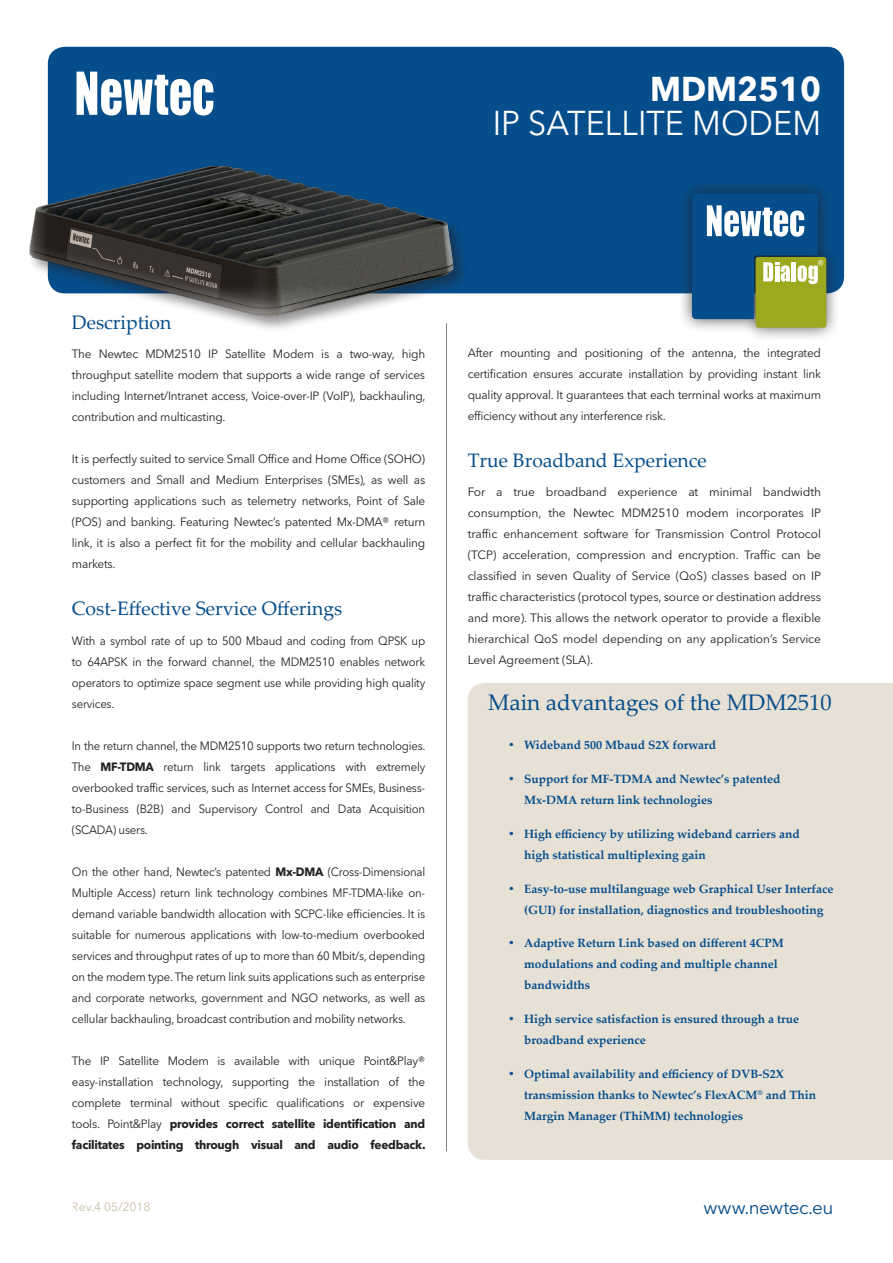
<style>
.page{position:relative;width:893px;height:1263px;background:#fff}
.page>*{position:absolute;margin:0;border:0;box-sizing:border-box;transform-origin:0 0}
.t1{font:34.2px "Avenir Next LT Pro";color:#fff;scale:.95 1}
.t2{font:700 34.2px "Avenir Next LT Pro";color:#fff;scale:.95 1}
.t3{font:22.5px "Palatino Linotype";color:#064e8b}
.Paragraph_Style_2{font:19.5px "Palatino Linotype";color:#064e8b}
.Titel_medium_34_30{font:18.75px "Avenir Next LT Pro";letter-spacing:-.025em;color:#064e8b}
.tekst{font:12px/21px "Avenir Next LT Pro";letter-spacing:-.02em;color:#231f20;text-align:justify}
.tekst-2{font:12px/21px "Avenir Next LT Pro";letter-spacing:-.02em;color:#231f20;text-align:justify;scale:.95 1}
.tabs{font:700 12px/21px "Palatino Linotype";color:#064e8b}
.t4{font:12px "Avenir Next LT Pro";color:#ac9c7a}
.s1{font-weight:700}
</style>
<div class="page">
<div style="left:48px;top:47px;width:796px;height:246px;background:#064e8b;border-radius:17px"></div>
<div style="left:468px;top:683px;width:425px;height:477px;background:#e6e0d5"></div>
<hr style="left:446px;top:323px;width:1px;height:828px;background:#231f20">
<svg style="left:77px;top:72px;width:136px;height:30px"></svg>
<div style="left:678px;top:179px;width:162px;height:162px;background:#231f20;opacity:.75"></div>
<div style="left:756px;top:257px;width:70px;height:70px;background:#9ea81f;border-radius:2px"></div>
<svg style="left:692px;top:193px;width:131px;height:126px"></svg>
<img style="left:29px;top:102px;width:461px;height:283px">
<p class="t2" style="left:650px;top:68px;width:181px">MDM2510</p>
<p class="t1" style="left:493px;top:102px;width:347px">IP SATELLITE MODEM</p>
<p class="Paragraph_Style_2" style="left:72px;top:308px;width:101px">Description</p>
<p class="tekst" style="left:72px;top:344px;width:355px">The Newtec MDM2510 IP Satellite Modem is a two-way, high throughput satellite modem that supports a wide range of services including Internet/Intranet access, Voice-over-IP (VoIP), backhauling, contribution and multicasting.</p>
<p class="tekst" style="left:72px;top:449px;width:355px">It is perfectly suited to service Small Office and Home Office (SOHO) customers and Small and Medium Enterprises (SMEs), as well as supporting applications such as telemetry networks, Point of Sale (POS) and banking. Featuring Newtec’s patented Mx-DMA® return link, it is also a perfect fit for the mobility and cellular backhauling markets.</p>
<p class="Paragraph_Style_2" style="left:72px;top:595px;width:272px">Cost-Effective Service Offerings</p>
<p class="tekst-2" style="left:72px;top:630px;width:373px">With a symbol rate of up to 500 Mbaud and coding from QPSK up to 64APSK in the forward channel, the MDM2510 enables network operators to optimize space segment use while providing high quality services.</p>
<p class="tekst-2" style="left:72px;top:735px;width:374px">In the return channel, the MDM2510 supports two return technologies.<br>The <span class="s1">MF-TDMA</span> return link targets applications with extremely overbooked traffic services, such as Internet access for SMEs, Business&shy;to-Business (B2B) and Supervisory Control and Data Acquisition (SCADA) users.</p>
<p class="tekst-2" style="left:72px;top:861px;width:373px">On the other hand, Newtec’s patented <span class="s1">Mx-DMA</span> (Cross-Dimensional Multiple Access) return link technology combines MF-TDMA-like on&shy;demand variable bandwidth allocation with SCPC-like efficiencies. It is suitable for numerous applications with low-to-medium overbooked services and throughput rates of up to more than 60 Mbit/s, depending on the modem type. The return link suits applications such as enterprise and corporate networks, government and NGO networks, as well as cellular backhauling, broadcast contribution and mobility networks.</p>
<p class="tekst" style="left:72px;top:1050px;width:355px">The IP Satellite Modem is available with unique Point&amp;Play® easy-installation technology, supporting the installation of the complete terminal without specific qualifications or expensive tools. Point&amp;Play <span class="s1">provides correct satellite identification and facilitates pointing through visual and audio feedback.</span></p>
<p class="t4" style="left:72px;top:1200px;width:80px">Rev.4 05/2018</p>
<p class="tekst" style="left:468px;top:342px;width:355px">After mounting and positioning of the antenna, the integrated certification ensures accurate installation by providing instant link quality approval. It guarantees that each terminal works at maximum efficiency without any interference risk.</p>
<p class="Paragraph_Style_2" style="left:468px;top:446px;width:240px">True Broadband Experience</p>
<p class="tekst" style="left:468px;top:481px;width:355px">For a true broadband experience at minimal bandwidth consumption, the Newtec MDM2510 modem incorporates IP traffic enhancement software for Transmission Control Protocol (TCP) acceleration, compression and encryption. Traffic can be classified in seven Quality of Service (QoS) classes based on IP traffic characteristics (protocol types, source or destination address and more). This allows the network operator to provide a flexible hierarchical QoS model depending on any application’s Service Level Agreement (SLA).</p>
<p class="t3" style="left:488px;top:686px;width:345px">Main advantages of the MDM2510</p>
<p class="tabs" style="left:508px;top:734px;width:210px">• Wideband 500 Mbaud S2X forward</p>
<p class="tabs" style="left:524px;top:768px;width:258px;text-indent:-16px">• Support for MF-TDMA and Newtec’s patented<br>Mx-DMA return link technologies</p>
<p class="tabs" style="left:524px;top:823px;width:277px;text-indent:-16px">• High efficiency by utilizing wideband carriers and high statistical multiplexing gain</p>
<p class="tabs" style="left:508px;top:878px;width:327px;text-align:center">• Easy-to-use multilanguage web Graphical User Interface (GUI) for installation, diagnostics and troubleshooting</p>
<p class="tabs" style="left:524px;top:932px;width:261px;text-indent:-16px">• Adaptive Return Link based on different 4CPM modulations and coding and multiple channel bandwidths</p>
<p class="tabs" style="left:524px;top:1008px;width:276px;text-indent:-16px">• High service satisfaction is ensured through a true broadband experience</p>
<p class="tabs" style="left:524px;top:1063px;width:293px;text-indent:-16px">• Optimal availability and efficiency of DVB-S2X transmission thanks to Newtec’s FlexACM<sup>®</sup> and Thin<br>Margin Manager (ThiMM) technologies</p>
<p class="Titel_medium_34_30" style="left:703px;top:1196px;width:131px">www.newtec.eu</p>
</div>
